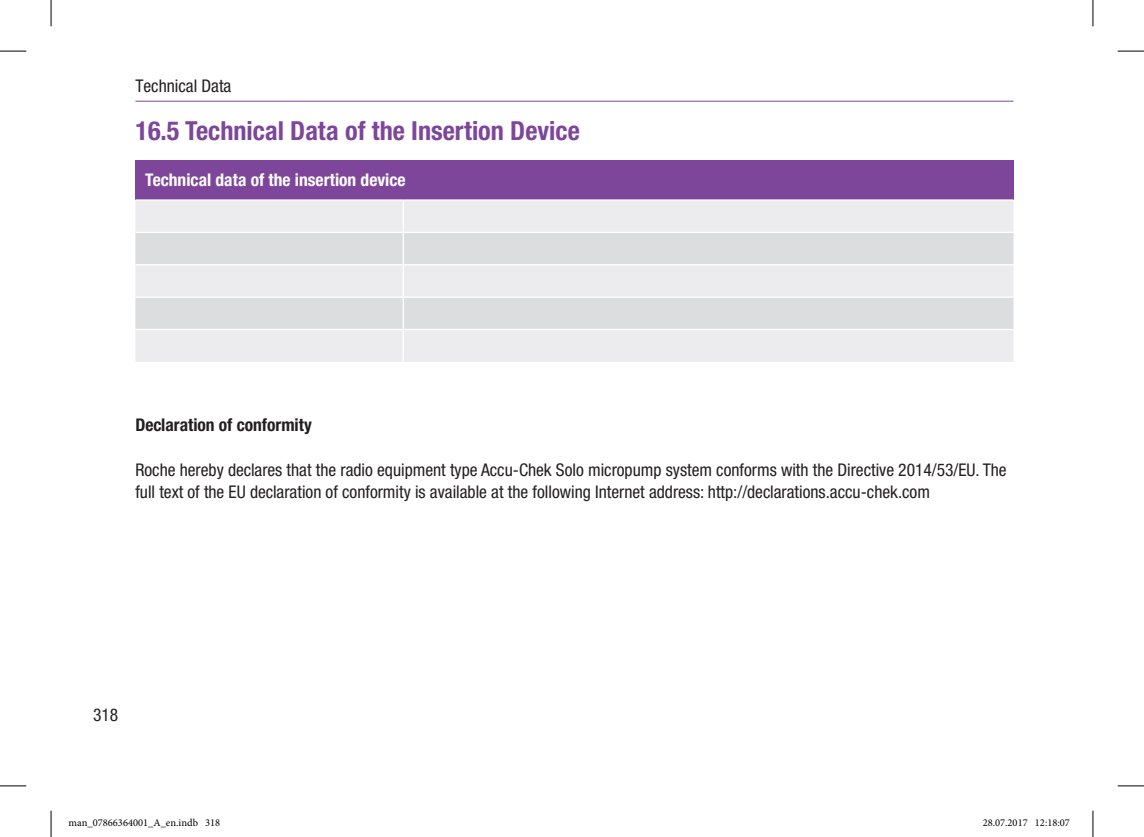
<style>
.page{position:relative;width:1144px;height:837px;background:#fff}
.page>*{position:absolute;margin:0;border:0;box-sizing:border-box;transform-origin:0 0}
.t1{font:700 condensed 26.25px "Helvetica Neue LTW1 G";color:#7d469b}
.t2{font:condensed 17.5px/22.4px "Helvetica Neue LTW1 G";color:#231f20}
.t3{font:700 condensed 17.5px "Helvetica Neue LTW1 G";color:#fff}
.t4{font:700 condensed 17.5px "Helvetica Neue LTW1 G";color:#231f20}
.t5{font:10.5px "Minion Pro";color:#000}
</style>
<div class="page">
<hr style="left:135px;top:101px;width:878px;height:1px;background:#7d469b">
<div style="left:135px;top:160px;width:878px;height:40px;background:#7d469b"></div>
<div style="left:135px;top:201px;width:878px;height:161px;background:#ececee"></div>
<svg style="left:135px;top:233px;width:878px;height:96px;background:#e1e2e4"></svg>
<hr style="left:135px;top:199px;width:268px;height:2px;background:#fff">
<hr style="left:403px;top:199px;width:610px;height:2px;background:#fff">
<hr style="left:403px;top:201px;width:1px;height:31px;background:#fff">
<hr style="left:135px;top:232px;width:268px;height:1px;background:#fff">
<hr style="left:403px;top:232px;width:610px;height:1px;background:#fff">
<hr style="left:403px;top:233px;width:1px;height:31px;background:#fff">
<hr style="left:135px;top:264px;width:268px;height:1px;background:#fff">
<hr style="left:403px;top:264px;width:610px;height:1px;background:#fff">
<hr style="left:403px;top:265px;width:1px;height:31px;background:#fff">
<hr style="left:135px;top:296px;width:268px;height:2px;background:#fff">
<hr style="left:403px;top:296px;width:610px;height:2px;background:#fff">
<hr style="left:403px;top:298px;width:1px;height:31px;background:#fff">
<hr style="left:135px;top:329px;width:268px;height:1px;background:#fff">
<hr style="left:403px;top:329px;width:610px;height:1px;background:#fff">
<hr style="left:403px;top:330px;width:1px;height:32px;background:#fff">
<svg style="left:0;top:51px;width:26px;height:1px"></svg>
<svg style="left:1118px;top:51px;width:26px;height:1px"></svg>
<svg style="left:0;top:785px;width:26px;height:1px"></svg>
<svg style="left:1118px;top:785px;width:26px;height:1px"></svg>
<svg style="left:51px;top:0;width:1px;height:26px"></svg>
<svg style="left:51px;top:810px;width:1px;height:26px"></svg>
<svg style="left:1092px;top:0;width:1px;height:26px"></svg>
<svg style="left:1092px;top:810px;width:1px;height:26px"></svg>
<p class="t2" style="left:135px;top:75px;width:97px">Technical Data</p>
<h1 class="t1" style="left:135px;top:115px;width:446px">16.5 Technical Data of the Insertion Device</h1>
<p class="t3" style="left:145px;top:170px;width:262px">Technical data of the insertion device</p>
<p class="t4" style="left:135px;top:414px;width:178px">Declaration of conformity</p>
<p class="t2" style="left:135px;top:458px;width:873px">Roche hereby declares that the radio equipment type Accu-Chek Solo micropump system conforms with the Directive 2014/53/EU. The full text of the EU declaration of conformity is available at the following Internet address: http://declarations.accu-chek.com</p>
<p class="t2" style="left:93px;top:703px;width:27px">318</p>
<p class="t5" style="left:69px;top:815px;width:153px">man_07866364001_A_en.indb 318</p>
<p class="t5" style="left:983px;top:815px;width:89px">28.07.2017 12:18:07</p>
</div>
